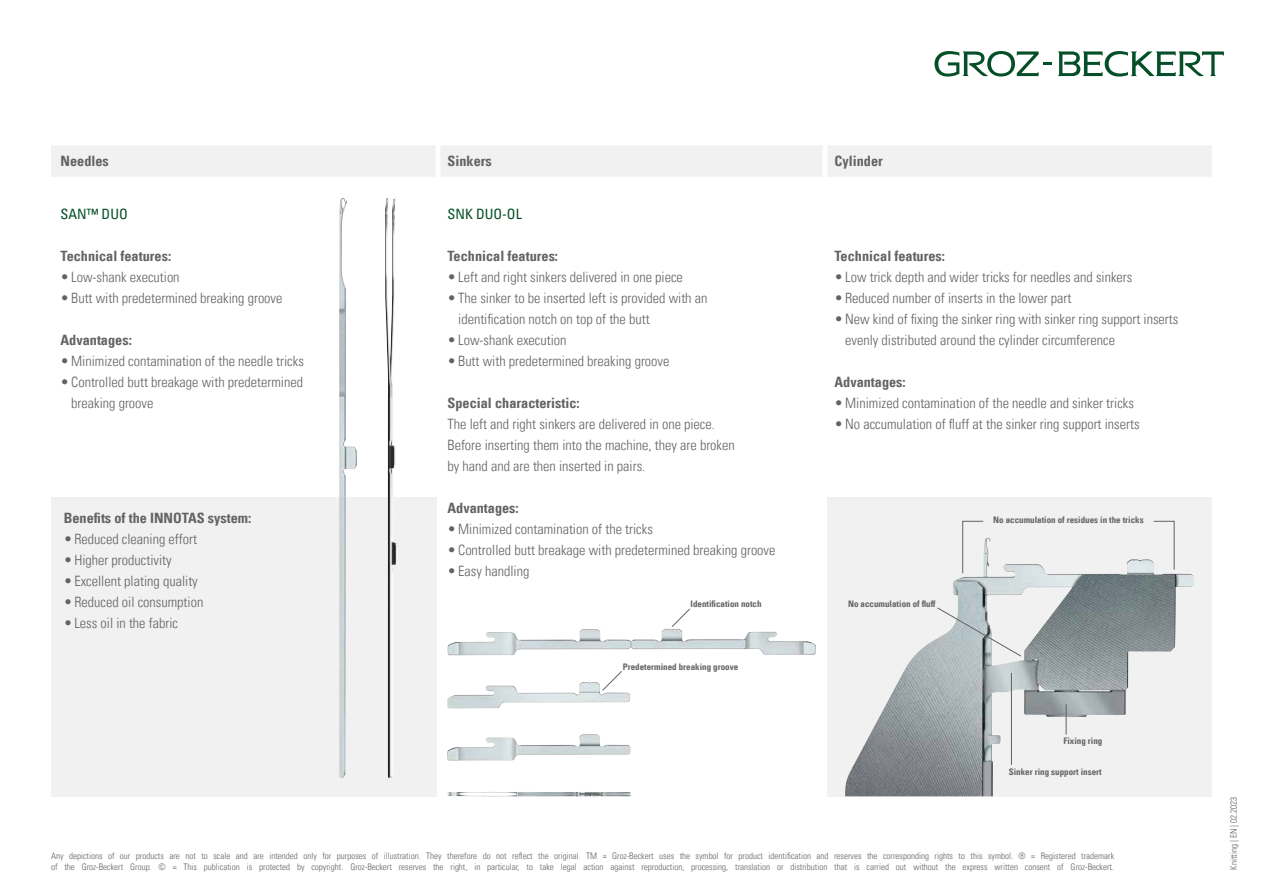
<style>
.page{position:relative;width:1263px;height:893px;background:#fff}
.page>*{position:absolute;margin:0;border:0;box-sizing:border-box;transform-origin:0 0}
.t1{font:14.25px/21px "Univers Com 47 Light Cond";color:#636362}
.t2{font:14.25px "Univers Com 67 Bold Cond";color:#636362}
.t3{font:condensed 14.25px "Univers Com 57";color:#044f27}
.t4{font:9px/10.5px "Univers Com 47 Light Cond";color:#636362}
.t5{font:9px "Univers Com 67 Bold Cond";color:#636362}
</style>
<div class="page">
<svg style="left:1058px;top:51px;width:166px;height:26px"></svg>
<svg style="left:934px;top:51px;width:117px;height:26px"></svg>
<div style="left:51px;top:497px;width:385px;height:299px;background:#f1f1f1"></div>
<div style="left:827px;top:497px;width:385px;height:299px;background:#f1f1f1"></div>
<div style="left:51px;top:146px;width:1161px;height:31px;background:#f1f1f1"></div>
<img style="left:845px;top:538px;width:344px;height:258px">
<img style="left:447px;top:629px;width:369px;height:26px">
<img style="left:447px;top:682px;width:183px;height:26px">
<img style="left:447px;top:734px;width:184px;height:27px">
<img style="left:447px;top:792px;width:183px;height:5px">
<svg style="left:671px;top:608px;width:19px;height:19px"></svg>
<svg style="left:601px;top:671px;width:22px;height:20px"></svg>
<svg style="left:962px;top:520px;width:22px;height:54px"></svg>
<hr style="left:1011px;top:673px;width:1px;height:92px;background:#636362">
<hr style="left:1066px;top:704px;width:1px;height:31px;background:#636362">
<svg style="left:1153px;top:520px;width:22px;height:50px"></svg>
<svg style="left:936px;top:607px;width:86px;height:50px"></svg>
<img style="left:385px;top:198px;width:12px;height:580px">
<img style="left:339px;top:198px;width:18px;height:580px">
<hr style="left:436px;top:145px;width:4px;height:32px;background:#fff">
<hr style="left:823px;top:145px;width:4px;height:32px;background:#fff">
<p class="t2" style="left:61px;top:152px;width:50px">Needles</p>
<p class="t2" style="left:448px;top:152px;width:46px">Sinkers</p>
<p class="t2" style="left:834px;top:152px;width:50px">Cylinder</p>
<p class="t3" style="left:61px;top:205px;width:69px">SAN™ DUO</p>
<p class="t2" style="left:61px;top:247px;width:112px">Technical features:</p>
<p class="t1" style="left:61px;top:266px;width:121px">•Low-shank execution</p>
<p class="t1" style="left:61px;top:287px;width:223px">•Butt with predetermined breaking groove</p>
<p class="t2" style="left:61px;top:331px;width:73px">Advantages:</p>
<p class="t1" style="left:61px;top:350px;width:245px">•Minimized contamination of the needle tricks</p>
<p class="t1" style="left:71px;top:371px;width:233px;text-indent:-11px">•Controlled butt breakage with predetermined breaking groove</p>
<p class="t3" style="left:448px;top:205px;width:76px">SNK DUO-OL</p>
<p class="t2" style="left:448px;top:247px;width:112px">Technical features:</p>
<p class="t1" style="left:448px;top:266px;width:237px">•Left and right sinkers delivered in one piece</p>
<p class="t1" style="left:458px;top:287px;width:251px;text-indent:-11px">•The sinker to be inserted left is provided with an identification notch on top of the butt</p>
<p class="t1" style="left:448px;top:329px;width:121px">•Low-shank execution</p>
<p class="t1" style="left:448px;top:350px;width:223px">•Butt with predetermined breaking groove</p>
<p class="t2" style="left:448px;top:394px;width:134px">Special characteristic:</p>
<p class="t1" style="left:448px;top:413px;width:289px">The left and right sinkers are delivered in one piece.<br>Before inserting them into the machine, they are broken by hand and are then inserted in pairs.</p>
<p class="t2" style="left:448px;top:499px;width:73px">Advantages:</p>
<p class="t1" style="left:448px;top:518px;width:207px">•Minimized contamination of the tricks</p>
<p class="t1" style="left:448px;top:539px;width:329px">•Controlled butt breakage with predetermined breaking groove</p>
<p class="t1" style="left:448px;top:560px;width:83px">•Easy handling</p>
<p class="t2" style="left:834px;top:247px;width:112px">Technical features:</p>
<p class="t1" style="left:834px;top:266px;width:299px">•Low trick depth and wider tricks for needles and sinkers</p>
<p class="t1" style="left:834px;top:287px;width:238px">•Reduced number of inserts in the lower part</p>
<p class="t1" style="left:845px;top:308px;width:335px;text-indent:-11px">•New kind of fixing the sinker ring with sinker ring support inserts evenly distributed around the cylinder circumference</p>
<p class="t2" style="left:834px;top:373px;width:73px">Advantages:</p>
<p class="t1" style="left:834px;top:392px;width:301px">•Minimized contamination of the needle and sinker tricks</p>
<p class="t1" style="left:834px;top:413px;width:306px">•No accumulation of fluff at the sinker ring support inserts</p>
<p class="t2" style="left:64px;top:510px;width:189px">Benefits of the INNOTAS system:</p>
<p class="t1" style="left:64px;top:529px;width:135px">•Reduced cleaning effort</p>
<p class="t1" style="left:64px;top:550px;width:109px">•Higher productivity</p>
<p class="t1" style="left:64px;top:571px;width:136px">•Excellent plating quality</p>
<p class="t1" style="left:64px;top:592px;width:141px">•Reduced oil consumption</p>
<p class="t1" style="left:64px;top:613px;width:116px">•Less oil in the fabric</p>
<p class="t5" style="left:993px;top:515px;width:152px">No accumulation of residues in the tricks</p>
<p class="t5" style="left:691px;top:599px;width:73px">Identification notch</p>
<p class="t5" style="left:848px;top:599px;width:89px">No accumulation of fluff</p>
<p class="t5" style="left:623px;top:662px;width:117px">Predetermined breaking groove</p>
<p class="t5" style="left:1063px;top:735px;width:40px">Fixing ring</p>
<p class="t5" style="left:1009px;top:767px;width:94px">Sinker ring support insert</p>
<p class="t4" style="left:51px;top:851px;width:1064px">Any depictions of our products are not to scale and are intended only for purposes of illustration. They therefore do not reflect the original. TM = Groz-Beckert uses the symbol for product identification and reserves the corresponding rights to this symbol. ® = Registered trademark of the Groz-Beckert Group. © = This publication is protected by copyright. Groz-Beckert reserves the right, in particular, to take legal action against reproduction, processing, translation or distribution that is carried out without the express written consent of Groz-Beckert.</p>
<p class="t4" style="left:1228px;top:870px;width:74px;rotate:-90deg">Knitting | EN | 02.2023</p>
</div>
